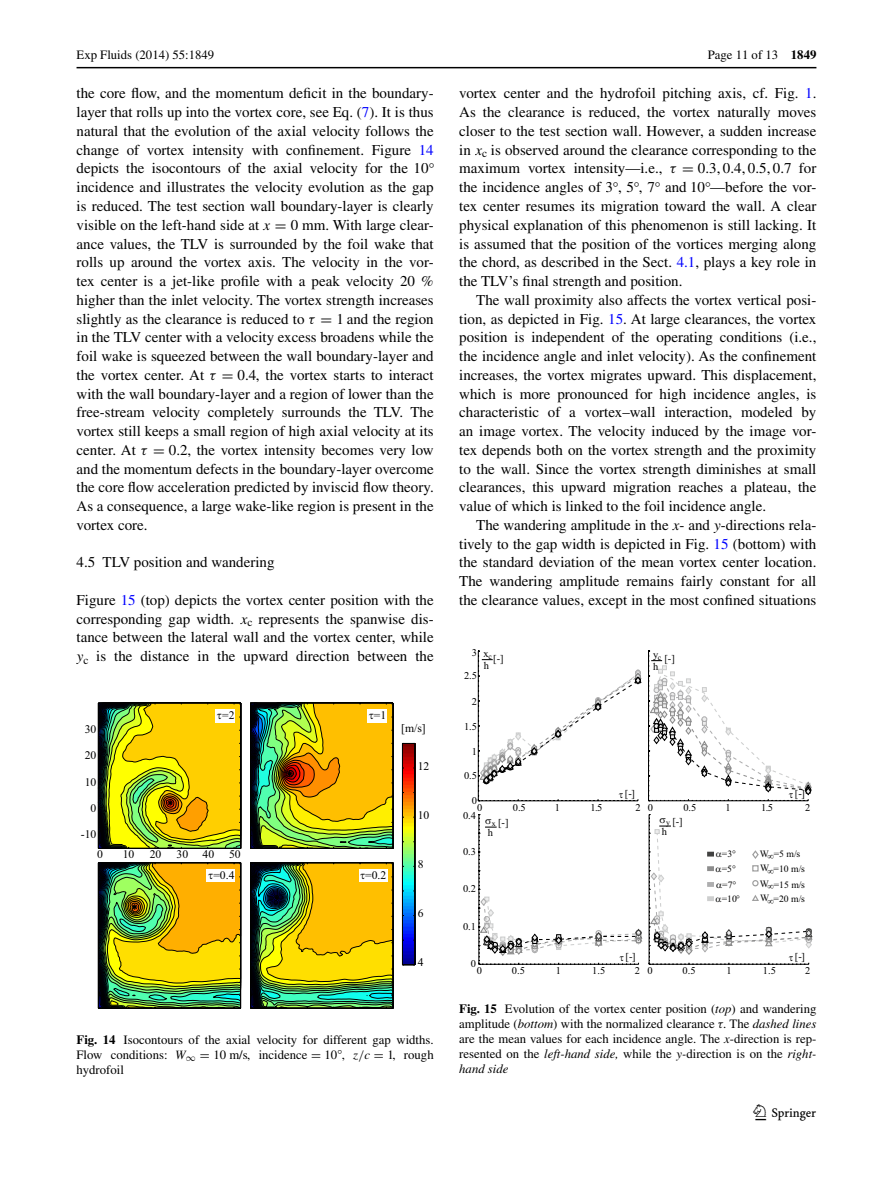
<style>
.page{position:relative;width:893px;height:1187px;background:#fff}
.page>*{position:absolute;margin:0;border:0;box-sizing:border-box;transform-origin:0 0}
.t1{font:22.5px "Springnew";color:#000}
.t2{font:15px/18.8px "Times";color:#000;text-align:justify}
.t3{font:12.75px/15px "Times";color:#000;text-align:justify}
.t4{font:11.7px "Times New Roman";color:#000}
.t5{font:10.5px "Times New Roman";color:#000}
.t6{font:9.75px/14.5px "Times New Roman";color:#000}
.t7{font:7.8px "Times New Roman";color:#000}
.s1{color:#00f}
.s2{font-style:italic}
.s3{font-family:"MTSYN"}
.s4{font-family:"MTMI"}
.s5{font-weight:700}
</style>
<div class="page">
<hr style="left:77px;top:67px;width:739px;height:1px;background:#000">
<hr style="left:393px;top:703px;width:1px;height:145px;background:#000">
<hr style="left:393px;top:862px;width:1px;height:146px;background:#000">
<img style="left:403px;top:744px;width:12px;height:220px">
<hr style="left:402px;top:743px;width:1px;height:221px;background:#000">
<hr style="left:415px;top:743px;width:1px;height:221px;background:#000">
<svg style="left:402px;top:964px;width:13px;height:1px"></svg>
<svg style="left:403px;top:743px;width:12px;height:1px"></svg>
<svg style="left:98px;top:702px;width:143px;height:147px;background:#c1b40f"></svg>
<svg style="left:98px;top:862px;width:143px;height:146px;background:#a4a621"></svg>
<img style="left:250px;top:702px;width:143px;height:307px">
<svg style="left:478px;top:814px;width:165px;height:150px"></svg>
<svg style="left:478px;top:650px;width:334px;height:151px"></svg>
<svg style="left:649px;top:814px;width:164px;height:150px"></svg>
<p class="t3" style="left:77px;top:48px;width:139px">Exp Fluids (2014) 55:1849</p>
<p class="t2" style="left:77px;top:84px;width:359px">the core flow, and the momentum deficit in the boundary&shy;layer that rolls up into the vortex core, see Eq. (<span class="s1">7</span>). It is thus natural that the evolution of the axial velocity follows the change of vortex intensity with confinement. Figure <span class="s1">14 </span>depicts the isocontours of the axial velocity for the 10<sup>◦ </sup>incidence and illustrates the velocity evolution as the gap is reduced. The test section wall boundary-layer is clearly visible on the left-hand side at <span class="s2">x</span> <span class="s3">=</span> 0 mm. With large clear&shy;ance values, the TLV is surrounded by the foil wake that rolls up around the vortex axis. The velocity in the vor&shy;tex center is a jet-like profile with a peak velocity 20 % higher than the inlet velocity. The vortex strength increases slightly as the clearance is reduced to <span class="s4">τ</span> <span class="s3">=</span> 1 and the region in the TLV center with a velocity excess broadens while the foil wake is squeezed between the wall boundary-layer and the vortex center. At <span class="s4">τ</span> <span class="s3">=</span> 0.4, the vortex starts to interact with the wall boundary-layer and a region of lower than the free-stream velocity completely surrounds the TLV. The vortex still keeps a small region of high axial velocity at its center. At <span class="s4">τ</span> <span class="s3">=</span> 0.2, the vortex intensity becomes very low and the momentum defects in the boundary-layer overcome the core flow acceleration predicted by inviscid flow theory.<br>As a consequence, a large wake-like region is present in the vortex core.</p>
<p class="t2" style="left:77px;top:553px;width:200px">4.5 TLV position and wandering</p>
<p class="t2" style="left:77px;top:590px;width:359px">Figure <span class="s1">15</span> (top) depicts the vortex center position with the corresponding gap width. <span class="s2">x</span><sub>c</sub> represents the spanwise dis&shy;tance between the lateral wall and the vortex center, while <span class="s2">y</span><sub>c</sub> is the distance in the upward direction between the</p>
<p class="t4" style="left:222px;top:707px;width:14px">=2</p>
<p class="t4" style="left:374px;top:707px;width:14px">=1</p>
<p class="t4" style="left:85px;top:721px;width:13px">30</p>
<p class="t4" style="left:401px;top:720px;width:26px">[m/s]</p>
<p class="t4" style="left:85px;top:747px;width:13px">20</p>
<p class="t4" style="left:85px;top:774px;width:13px">10</p>
<p class="t4" style="left:91px;top:799px;width:7px">0</p>
<p class="t4" style="left:81px;top:826px;width:17px">-10</p>
<p class="t4" style="left:97px;top:846px;width:7px">0</p>
<p class="t4" style="left:123px;top:846px;width:13px">10</p>
<p class="t4" style="left:150px;top:846px;width:13px">20</p>
<p class="t4" style="left:176px;top:846px;width:39px">30 40</p>
<p class="t4" style="left:229px;top:846px;width:13px">50</p>
<p class="t4" style="left:213px;top:866px;width:23px">=0.4</p>
<p class="t4" style="left:365px;top:867px;width:23px">=0.2</p>
<p class="t4" style="left:418px;top:758px;width:13px">12</p>
<p class="t4" style="left:418px;top:807px;width:13px">10</p>
<p class="t4" style="left:418px;top:856px;width:7px">8</p>
<p class="t4" style="left:418px;top:905px;width:7px">6</p>
<p class="t4" style="left:418px;top:954px;width:7px">4</p>
<p class="t3" style="left:77px;top:1031px;width:359px"><span class="s5">Fig. 14</span> Isocontours of the axial velocity for different gap widths.<br>Flow conditions: <span class="s2">W</span><sub>∞</sub> <span class="s3">=</span> 10 m/s, incidence <span class="s3">=</span> 10<sup>◦</sup>, <span class="s2">z</span><span class="s4">/</span><span class="s2">c</span> <span class="s3">=</span> 1, rough hydrofoil</p>
<p class="t3" style="left:708px;top:48px;width:110px">Page 11 of 13 <span class="s5">1849</span></p>
<p class="t2" style="left:459px;top:84px;width:359px">vortex center and the hydrofoil pitching axis, cf. Fig. <span class="s1">1</span>.<br>As the clearance is reduced, the vortex naturally moves closer to the test section wall. However, a sudden increase in <span class="s2">x</span><sub>c</sub> is observed around the clearance corresponding to the maximum vortex intensity—i.e., <span class="s4">τ</span> <span class="s3">=</span> 0.3, 0.4, 0.5, 0.7 for the incidence angles of 3<sup>◦</sup>, 5<sup>◦</sup>, 7<sup>◦</sup> and 10<sup>◦</sup>—before the vor&shy;tex center resumes its migration toward the wall. A clear physical explanation of this phenomenon is still lacking. It is assumed that the position of the vortices merging along the chord, as described in the Sect. <span class="s1">4.1</span>, plays a key role in the TLV’s final strength and position.</p>
<p class="t2" style="left:459px;top:290px;width:359px;text-indent:17px">The wall proximity also affects the vortex vertical posi&shy;tion, as depicted in Fig. <span class="s1">15</span>. At large clearances, the vortex position is independent of the operating conditions (i.e., the incidence angle and inlet velocity). As the confinement increases, the vortex migrates upward. This displacement, which is more pronounced for high incidence angles, is characteristic of a vortex–wall interaction, modeled by an image vortex. The velocity induced by the image vor&shy;tex depends both on the vortex strength and the proximity to the wall. Since the vortex strength diminishes at small clearances, this upward migration reaches a plateau, the value of which is linked to the foil incidence angle.</p>
<p class="t2" style="left:459px;top:515px;width:359px;text-indent:17px">The wandering amplitude in the <span class="s2">x</span>- and <span class="s2">y</span>-directions rela&shy;tively to the gap width is depicted in Fig. <span class="s1">15</span> (bottom) with the standard deviation of the mean vortex center location.<br>The wandering amplitude remains fairly constant for all the clearance values, except in the most confined situations</p>
<p class="t5" style="left:472px;top:645px;width:7px">3</p>
<p class="t5" style="left:484px;top:646px;width:10px">x<sub>c</sub></p>
<p class="t5" style="left:493px;top:651px;width:12px">[-]</p>
<p class="t5" style="left:484px;top:658px;width:7px">h</p>
<p class="t5" style="left:464px;top:668px;width:15px">2.5</p>
<p class="t5" style="left:472px;top:694px;width:7px">2</p>
<p class="t5" style="left:464px;top:719px;width:15px">1.5</p>
<p class="t5" style="left:472px;top:744px;width:7px">1</p>
<p class="t5" style="left:464px;top:768px;width:15px">0.5</p>
<p class="t5" style="left:653px;top:647px;width:10px">y<sub>c</sub></p>
<p class="t5" style="left:664px;top:651px;width:12px">[-]</p>
<p class="t5" style="left:653px;top:659px;width:7px">h</p>
<p class="t5" style="left:625px;top:786px;width:12px">[-]</p>
<p class="t5" style="left:795px;top:786px;width:12px">[-]</p>
<p class="t5" style="left:472px;top:793px;width:7px">0</p>
<p class="t5" style="left:648px;top:800px;width:7px">0</p>
<p class="t5" style="left:683px;top:800px;width:15px">0.5</p>
<p class="t5" style="left:726px;top:800px;width:7px">1</p>
<p class="t5" style="left:761px;top:800px;width:13px">1.5</p>
<p class="t5" style="left:805px;top:800px;width:7px">2</p>
<p class="t5" style="left:477px;top:800px;width:7px">0</p>
<p class="t5" style="left:513px;top:800px;width:15px">0.5</p>
<p class="t5" style="left:555px;top:800px;width:7px">1</p>
<p class="t5" style="left:590px;top:800px;width:13px">1.5</p>
<p class="t5" style="left:635px;top:800px;width:7px">2</p>
<p class="t5" style="left:463px;top:808px;width:15px">0.4</p>
<p class="t5" style="left:672px;top:814px;width:12px">[-]</p>
<p class="t5" style="left:498px;top:815px;width:12px">[-]</p>
<p class="t7" style="left:666px;top:817px;width:5px">y</p>
<p class="t5" style="left:662px;top:824px;width:7px">h</p>
<p class="t7" style="left:492px;top:818px;width:5px">x</p>
<p class="t5" style="left:488px;top:825px;width:7px">h</p>
<p class="t5" style="left:463px;top:844px;width:15px">0.3</p>
<p class="t5" style="left:463px;top:881px;width:15px">0.2</p>
<p class="t5" style="left:463px;top:919px;width:15px">0.1</p>
<p class="t6" style="left:722px;top:846px;width:16px">=3° =5°</p>
<p class="t6" style="left:722px;top:876px;width:20px">=7° =10°</p>
<p class="t6" style="left:760px;top:846px;width:42px">W<sub>∞</sub>=5 m/s</p>
<p class="t6" style="left:760px;top:876px;width:47px">W<sub>∞</sub>=15 m/s<br>W<sub>∞</sub>=20 m/s</p>
<p class="t6" style="left:760px;top:861px;width:46px">W<sub>∞</sub>=10 m/s</p>
<p class="t5" style="left:626px;top:949px;width:12px">[-]</p>
<p class="t5" style="left:471px;top:955px;width:7px">0</p>
<p class="t5" style="left:477px;top:963px;width:7px">0</p>
<p class="t5" style="left:512px;top:963px;width:15px">0.5</p>
<p class="t5" style="left:556px;top:963px;width:7px">1</p>
<p class="t5" style="left:592px;top:963px;width:15px">1.5</p>
<p class="t5" style="left:635px;top:963px;width:7px">2</p>
<p class="t5" style="left:795px;top:949px;width:12px">[-]</p>
<p class="t5" style="left:647px;top:963px;width:7px">0</p>
<p class="t5" style="left:682px;top:963px;width:15px">0.5</p>
<p class="t5" style="left:726px;top:963px;width:7px">1</p>
<p class="t5" style="left:763px;top:963px;width:15px">1.5</p>
<p class="t5" style="left:805px;top:963px;width:7px">2</p>
<p class="t3" style="left:459px;top:1001px;width:359px"><span class="s5">Fig. 15</span> Evolution of the vortex center position (<span class="s2">top</span>) and wandering amplitude (<span class="s2">bottom</span>) with the normalized clearance <span class="s4">τ</span>. The <span class="s2">dashed lines </span>are the mean values for each incidence angle. The <span class="s2">x</span>-direction is rep&shy;resented on the <span class="s2">left-hand side,</span> while the <span class="s2">y-</span>direction is on the <span class="s2">right&shy;hand side</span></p>
<h1 class="t1" style="left:755px;top:1104px;width:62px">1 3</h1>
</div>
